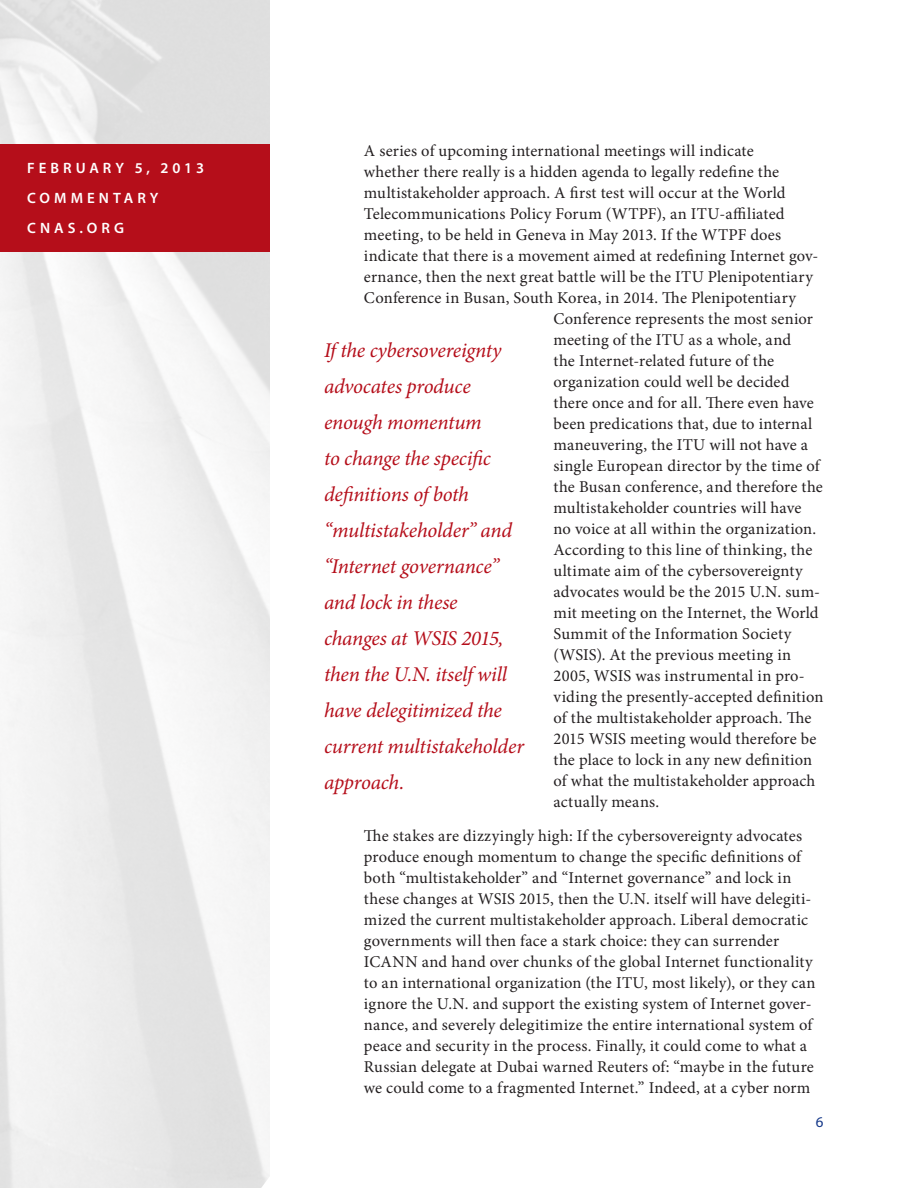
<style>
.page{position:relative;width:918px;height:1188px;background:#fff}
.page>*{position:absolute;margin:0;border:0;box-sizing:border-box;transform-origin:0 0}
.Pull_Quote{font:italic 21px/36px "Minion Pro";letter-spacing:-.015em;color:#b50e1a}
.Body_text{font:16.5px/21px "Minion Pro";letter-spacing:.01em;color:#231f20}
.t1{font:600 15px/30px "Myriad Pro";letter-spacing:.27em;color:#fff}
.t2{font:15px "Myriad Pro";color:#153889}
</style>
<div class="page">
<img style="left:0;top:0;width:270px;height:1188px">
<div style="left:0;top:144px;width:270px;height:107px;background:#b50e1a"></div>
<p class="t1" style="left:27px;top:153px;width:178px">FEBRUARY 5, 2013<br>COMMENTARY<br>CNAS.ORG</p>
<p class="Body_text" style="left:364px;top:140px;width:391px">A series of upcoming international meetings will indicate</p>
<p class="Body_text" style="left:364px;top:161px;width:417px">whether there really is a hidden agenda to legally redefine the</p>
<p class="Body_text" style="left:364px;top:182px;width:423px">multistakeholder approach. A first test will occur at the World</p>
<p class="Body_text" style="left:364px;top:203px;width:422px">Telecommunications Policy Forum (WTPF), an ITU-affiliated</p>
<p class="Body_text" style="left:364px;top:224px;width:419px">meeting, to be held in Geneva in May 2013. If the WTPF does</p>
<p class="Body_text" style="left:364px;top:245px;width:456px">indicate that there is a movement aimed at redefining Internet gov-</p>
<p class="Body_text" style="left:364px;top:266px;width:450px">ernance, then the next great battle will be the ITU Plenipotentiary</p>
<p class="Body_text" style="left:364px;top:287px;width:434px">Conference in Busan, South Korea, in 2014. The Plenipotentiary</p>
<p class="Body_text" style="left:554px;top:308px;width:261px">Conference represents the most senior</p>
<p class="Body_text" style="left:554px;top:329px;width:239px">meeting of the ITU as a whole, and</p>
<p class="Body_text" style="left:554px;top:350px;width:222px">the Internet-related future of the</p>
<p class="Body_text" style="left:554px;top:371px;width:237px">organization could well be decided</p>
<p class="Body_text" style="left:554px;top:392px;width:262px">there once and for all. There even have</p>
<p class="Body_text" style="left:554px;top:413px;width:260px">been predications that, due to internal</p>
<p class="Body_text" style="left:554px;top:434px;width:256px">maneuvering, the ITU will not have a</p>
<p class="Body_text" style="left:554px;top:455px;width:268px">single European director by the time of</p>
<p class="Body_text" style="left:554px;top:476px;width:271px">the Busan conference, and therefore the</p>
<p class="Body_text" style="left:554px;top:497px;width:249px">multistakeholder countries will have</p>
<p class="Body_text" style="left:554px;top:518px;width:264px">no voice at all within the organization.</p>
<p class="Body_text" style="left:554px;top:539px;width:260px">According to this line of thinking, the</p>
<p class="Body_text" style="left:554px;top:560px;width:251px">ultimate aim of the cybersovereignty</p>
<p class="Body_text" style="left:554px;top:581px;width:268px">advocates would be the 2015 U.N. sum-</p>
<p class="Body_text" style="left:554px;top:602px;width:267px">mit meeting on the Internet, the World</p>
<p class="Body_text" style="left:554px;top:623px;width:239px">Summit of the Information Society</p>
<p class="Body_text" style="left:554px;top:644px;width:239px">(WSIS). At the previous meeting in</p>
<p class="Body_text" style="left:554px;top:665px;width:253px">2005, WSIS was instrumental in pro-</p>
<p class="Body_text" style="left:554px;top:686px;width:271px">viding the presently-accepted definition</p>
<p class="Body_text" style="left:554px;top:707px;width:259px">of the multistakeholder approach. The</p>
<p class="Body_text" style="left:554px;top:728px;width:264px">2015 WSIS meeting would therefore be</p>
<p class="Body_text" style="left:554px;top:749px;width:260px">the place to lock in any new definition</p>
<p class="Body_text" style="left:554px;top:770px;width:263px">of what the multistakeholder approach</p>
<p class="Body_text" style="left:554px;top:791px;width:107px">actually means.</p>
<p class="Body_text" style="left:364px;top:826px;width:453px">The stakes are dizzyingly high: If the cybersovereignty advocates produce enough momentum to change the specific definitions of both “multistakeholder” and “Internet governance” and lock in these changes at WSIS 2015, then the U.N. itself will have delegiti&shy;mized the current multistakeholder approach. Liberal democratic governments will then face a stark choice: they can surrender ICANN and hand over chunks of the global Internet functionality to an international organization (the ITU, most likely), or they can ignore the U.N. and support the existing system of Internet gover&shy;nance, and severely delegitimize the entire international system of peace and security in the process. Finally, it could come to what a Russian delegate at Dubai warned Reuters of: “maybe in the future we could come to a fragmented Internet.” Indeed, at a cyber norm</p>
<p class="Pull_Quote" style="left:324px;top:333px;width:202px">If the cybersovereignty advocates produce enough momentum<br>to change the specific definitions of both “multistakeholder” and “Internet governance” and lock in these changes at WSIS 2015, then the U.N. itself will have delegitimized the current multistakeholder approach.</p>
<p class="t2" style="left:816px;top:1113px;width:9px">6</p>
</div>
